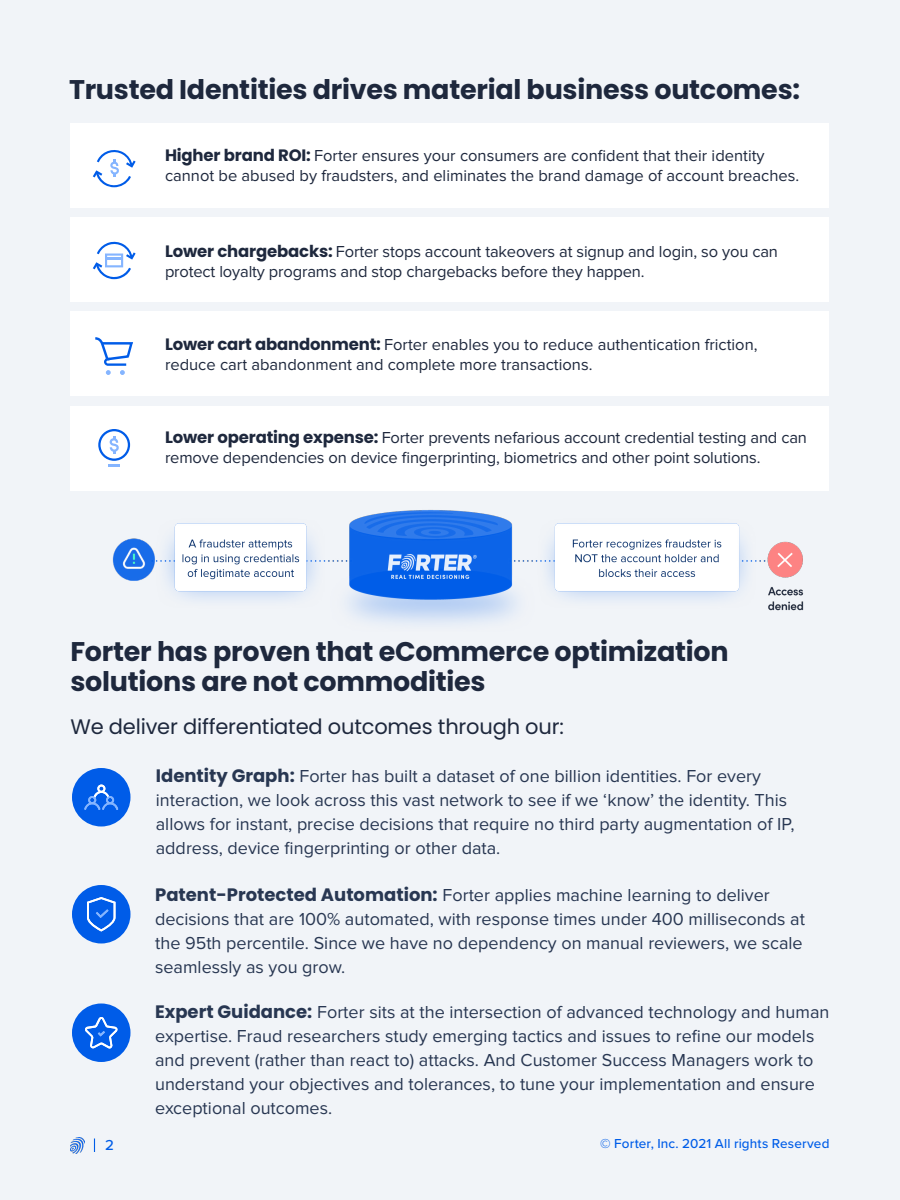
<style>
.page{position:relative;width:900px;height:1200px;background:#f1f4f8}
.page>*{position:absolute;margin:0;border:0;box-sizing:border-box;transform-origin:0 0}
.testimonial_highligh{font:700 27px "Poppins";letter-spacing:-.01em;color:#1e283d}
.testimonial_highligh-2{font:21px "Poppins";letter-spacing:-.01em;color:#1e283d}
.paragraph{font:18px/24px "Proxima Nova";color:#283752}
.testimonial_highligh-3{font:16.5px/19.8px "Proxima Nova";letter-spacing:-.01em;color:#1e283d}
.t1{font:500 15px "Proxima Nova";color:#005de8}
.t2{font:500 13.5px "Proxima Nova";letter-spacing:.01em;color:#005de8}
.s1{font-family:"Poppins";font-weight:700}
</style>
<div class="page">
<img style="left:71px;top:1137px;width:13px;height:17px">
<svg style="left:94px;top:1138px;width:1px;height:14px"></svg>
<div style="left:72px;top:768px;width:58px;height:58px;background:#005ce8;border-radius:50%"></div>
<div style="left:72px;top:885px;width:58px;height:59px;background:#005ce8;border-radius:50%"></div>
<div style="left:72px;top:1004px;width:58px;height:58px;background:#005ce8;border-radius:50%"></div>
<svg style="left:85px;top:1017px;width:33px;height:31px"></svg>
<svg style="left:84px;top:785px;width:34px;height:25px"></svg>
<div style="left:70px;top:406px;width:759px;height:84px;background:#fff"></div>
<div style="left:70px;top:311px;width:759px;height:85px;background:#fff"></div>
<div style="left:70px;top:217px;width:759px;height:85px;background:#fff"></div>
<div style="left:70px;top:123px;width:759px;height:85px;background:#fff"></div>
<svg style="left:93px;top:150px;width:43px;height:38px"></svg>
<svg style="left:95px;top:337px;width:38px;height:38px"></svg>
<svg style="left:98px;top:429px;width:32px;height:37px"></svg>
<svg style="left:93px;top:241px;width:43px;height:38px"></svg>
<svg style="left:87px;top:897px;width:28px;height:34px"></svg>
<img style="left:70px;top:490px;width:759px;height:134px">
<p class="testimonial_highligh" style="left:69px;top:74px;width:733px">Trusted Identities drives material business outcomes:</p>
<p class="testimonial_highligh-3" style="left:165px;top:146px;width:636px"><span class="s1">Higher brand ROI:</span> Forter ensures your consumers are confident that their identity cannot be abused by fraudsters, and eliminates the brand damage of account breaches.</p>
<p class="testimonial_highligh-3" style="left:165px;top:242px;width:614px"><span class="s1">Lower chargebacks:</span> Forter stops account takeovers at signup and login, so you can protect loyalty programs and stop chargebacks before they happen.</p>
<p class="testimonial_highligh-3" style="left:165px;top:335px;width:594px"><span class="s1">Lower cart abandonment:</span> Forter enables you to reduce authentication friction, reduce cart abandonment and complete more transactions.</p>
<p class="testimonial_highligh-3" style="left:165px;top:428px;width:643px"><span class="s1">Lower operating expense:</span> Forter prevents nefarious account credential testing and can remove dependencies on device fingerprinting, biometrics and other point solutions.</p>
<p class="testimonial_highligh" style="left:70px;top:636px;width:660px">Forter has proven that eCommerce optimization</p>
<p class="testimonial_highligh" style="left:70px;top:666px;width:417px">solutions are not commodities</p>
<p class="testimonial_highligh-2" style="left:70px;top:715px;width:495px">We deliver differentiated outcomes through our:</p>
<p class="paragraph" style="left:156px;top:764px;width:640px"><span class="s1">Identity Graph:</span> Forter has built a dataset of one billion identities. For every interaction, we look across this vast network to see if we ‘know’ the identity. This allows for instant, precise decisions that require no third party augmentation of IP, address, device fingerprinting or other data.</p>
<p class="paragraph" style="left:155px;top:883px;width:651px"><span class="s1">Patent-Protected Automation:</span> Forter applies machine learning to deliver decisions that are 100% automated, with response times under 400 milliseconds at the 95th percentile. Since we have no dependency on manual reviewers, we scale seamlessly as you grow.</p>
<p class="paragraph" style="left:155px;top:1000px;width:676px"><span class="s1">Expert Guidance:</span> Forter sits at the intersection of advanced technology and human expertise. Fraud researchers study emerging tactics and issues to refine our models and prevent (rather than react to) attacks. And Customer Success Managers work to understand your objectives and tolerances, to tune your implementation and ensure exceptional outcomes.</p>
<p class="t1" style="left:105px;top:1134px;width:10px">2</p>
<p class="t2" style="left:600px;top:1133px;width:231px">© Forter, Inc. 2021 All rights Reserved</p>
</div>
